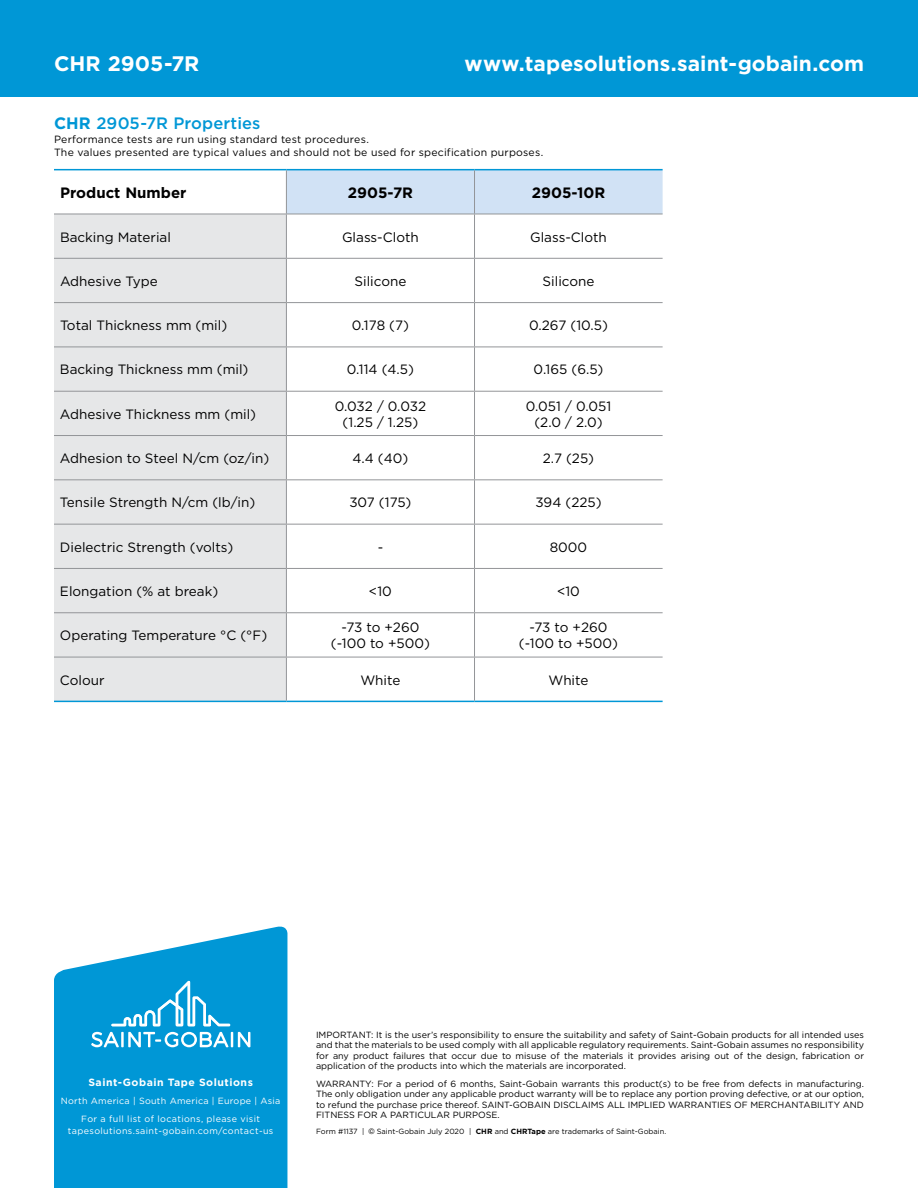
<style>
.page{position:relative;width:918px;height:1188px;background:#fff}
.page>*{position:absolute;margin:0;border:0;box-sizing:border-box;transform-origin:0 0}
.t1{font:700 21px "Gotham";letter-spacing:.005em;color:#fff}
.t2{font:500 16.5px "Gotham";letter-spacing:.005em;color:#0097d6}
.t3{font:700 15px "Gotham";color:#000}
.t4{font:13.5px/16.2px "Gotham";color:#000;text-align:center}
.t5{font:10.5px/13.5px "Gotham";letter-spacing:.02em;color:#000}
.t6{font:700 10.5px "Gotham";letter-spacing:.05em;color:#fff}
.t7{font:9px/10.5px "Gotham";color:#000;text-align:justify}
.t8{font:9px/18px "Gotham";letter-spacing:.04em;color:#fff;text-align:center}
.t9{font:7.5px "Gotham";color:#000}
.s1{font-weight:700}
.s2{font-family:"Century Gothic"}
</style>
<div class="page">
<div style="left:0;top:0;width:918px;height:96px;background:#0097d6"></div>
<svg style="left:54px;top:927px;width:233px;height:261px;background:#18a0d9"></svg>
<svg style="left:91px;top:1032px;width:28px;height:15px"></svg>
<hr style="left:121px;top:1032px;width:3px;height:15px;background:#fff">
<svg style="left:128px;top:1032px;width:122px;height:15px"></svg>
<svg style="left:111px;top:981px;width:119px;height:45px;background:#2da9dd"></svg>
<svg style="left:54px;top:170px;width:609px;height:221px"></svg>
<div style="left:287px;top:170px;width:376px;height:44px;background:#d1e2f5"></div>
<div style="left:54px;top:215px;width:232px;height:486px;background:#e6e7e8"></div>
<svg style="left:287px;top:480px;width:376px;height:221px"></svg>
<hr style="left:54px;top:701px;width:232px;height:1px;background:#0097d6">
<hr style="left:286px;top:701px;width:189px;height:1px;background:#0097d6">
<hr style="left:475px;top:701px;width:188px;height:1px;background:#0097d6">
<hr style="left:54px;top:214px;width:232px;height:1px;background:#939598">
<hr style="left:54px;top:258px;width:232px;height:1px;background:#939598">
<hr style="left:54px;top:302px;width:232px;height:1px;background:#939598">
<hr style="left:54px;top:347px;width:232px;height:1px;background:#939598">
<hr style="left:54px;top:391px;width:232px;height:1px;background:#939598">
<hr style="left:54px;top:435px;width:232px;height:1px;background:#939598">
<hr style="left:54px;top:479px;width:232px;height:1px;background:#939598">
<hr style="left:54px;top:169px;width:232px;height:1px;background:#0097d6">
<hr style="left:286px;top:169px;width:189px;height:1px;background:#0097d6">
<hr style="left:475px;top:169px;width:188px;height:1px;background:#0097d6">
<hr style="left:286px;top:170px;width:1px;height:44px;background:#939598">
<hr style="left:474px;top:170px;width:1px;height:44px;background:#939598">
<hr style="left:286px;top:214px;width:189px;height:1px;background:#939598">
<hr style="left:286px;top:214px;width:1px;height:44px;background:#939598">
<hr style="left:475px;top:214px;width:188px;height:1px;background:#939598">
<hr style="left:474px;top:214px;width:1px;height:44px;background:#939598">
<hr style="left:286px;top:258px;width:189px;height:1px;background:#939598">
<hr style="left:286px;top:259px;width:1px;height:43px;background:#939598">
<hr style="left:475px;top:258px;width:188px;height:1px;background:#939598">
<hr style="left:474px;top:259px;width:1px;height:43px;background:#939598">
<hr style="left:286px;top:302px;width:189px;height:1px;background:#939598">
<hr style="left:286px;top:303px;width:1px;height:44px;background:#939598">
<hr style="left:475px;top:302px;width:188px;height:1px;background:#939598">
<hr style="left:474px;top:303px;width:1px;height:44px;background:#939598">
<hr style="left:286px;top:347px;width:189px;height:1px;background:#939598">
<hr style="left:286px;top:347px;width:1px;height:44px;background:#939598">
<hr style="left:475px;top:347px;width:188px;height:1px;background:#939598">
<hr style="left:474px;top:347px;width:1px;height:44px;background:#939598">
<hr style="left:286px;top:391px;width:189px;height:1px;background:#939598">
<hr style="left:286px;top:392px;width:1px;height:43px;background:#939598">
<hr style="left:475px;top:391px;width:188px;height:1px;background:#939598">
<hr style="left:474px;top:392px;width:1px;height:43px;background:#939598">
<hr style="left:286px;top:435px;width:189px;height:1px;background:#939598">
<hr style="left:286px;top:436px;width:1px;height:43px;background:#939598">
<hr style="left:475px;top:435px;width:188px;height:1px;background:#939598">
<hr style="left:474px;top:436px;width:1px;height:43px;background:#939598">
<hr style="left:286px;top:479px;width:189px;height:1px;background:#939598">
<hr style="left:286px;top:480px;width:1px;height:44px;background:#939598">
<hr style="left:475px;top:479px;width:188px;height:1px;background:#939598">
<hr style="left:474px;top:480px;width:1px;height:44px;background:#939598">
<hr style="left:286px;top:525px;width:1px;height:43px;background:#939598">
<hr style="left:474px;top:525px;width:1px;height:43px;background:#939598">
<hr style="left:286px;top:569px;width:1px;height:43px;background:#939598">
<hr style="left:474px;top:569px;width:1px;height:43px;background:#939598">
<hr style="left:286px;top:613px;width:1px;height:44px;background:#939598">
<hr style="left:474px;top:613px;width:1px;height:44px;background:#939598">
<hr style="left:286px;top:657px;width:1px;height:44px;background:#939598">
<hr style="left:474px;top:657px;width:1px;height:44px;background:#939598">
<hr style="left:54px;top:524px;width:232px;height:1px;background:#939598">
<hr style="left:286px;top:524px;width:189px;height:1px;background:#939598">
<hr style="left:475px;top:524px;width:188px;height:1px;background:#939598">
<hr style="left:54px;top:568px;width:232px;height:1px;background:#939598">
<hr style="left:286px;top:568px;width:189px;height:1px;background:#939598">
<hr style="left:475px;top:568px;width:188px;height:1px;background:#939598">
<hr style="left:54px;top:612px;width:232px;height:1px;background:#939598">
<hr style="left:286px;top:612px;width:189px;height:1px;background:#939598">
<hr style="left:475px;top:612px;width:188px;height:1px;background:#939598">
<hr style="left:54px;top:657px;width:232px;height:1px;background:#939598">
<hr style="left:286px;top:657px;width:189px;height:1px;background:#939598">
<hr style="left:475px;top:657px;width:188px;height:1px;background:#939598">
<h1 class="t1" style="left:54px;top:49px;width:147px">CHR 2905-7R</h1>
<h1 class="t1" style="left:465px;top:49px;width:401px">www.tapesolutions.saint-gobain.com</h1>
<h2 class="t2" style="left:54px;top:113px;width:208px"><span class="s1">CHR</span> 2905-7R Properties</h2>
<p class="t5" style="left:54px;top:132px;width:491px">Performance tests are run using standard test procedures.<br>The values presented are typical values and should not be used for specification purposes.</p>
<h3 class="t3" style="left:60px;top:183px;width:128px">Product Number</h3>
<h3 class="t3" style="left:348px;top:183px;width:67px">2905-7R</h3>
<h3 class="t3" style="left:532px;top:183px;width:75px">2905-10R</h3>
<h3 class="t4" style="left:60px;top:228px;width:112px">Backing Material</h3>
<h3 class="t4" style="left:342px;top:228px;width:78px">Glass-Cloth</h3>
<h3 class="t4" style="left:530px;top:228px;width:78px">Glass-Cloth</h3>
<h3 class="t4" style="left:60px;top:273px;width:99px">Adhesive Type</h3>
<h3 class="t4" style="left:355px;top:273px;width:53px">Silicone</h3>
<h3 class="t4" style="left:543px;top:273px;width:53px">Silicone</h3>
<h3 class="t4" style="left:60px;top:317px;width:169px">Total Thickness mm (mil)</h3>
<h3 class="t4" style="left:352px;top:317px;width:59px">0.178 (7)</h3>
<h3 class="t4" style="left:529px;top:317px;width:80px">0.267 (10.5)</h3>
<h3 class="t4" style="left:60px;top:361px;width:190px">Backing Thickness mm (mil)</h3>
<h3 class="t4" style="left:347px;top:361px;width:69px">0.114 (4.5)</h3>
<h3 class="t4" style="left:534px;top:361px;width:71px">0.165 (6.5)</h3>
<h3 class="t4" style="left:60px;top:406px;width:198px">Adhesive Thickness mm (mil)</h3>
<h3 class="t4" style="left:335px;top:398px;width:93px">0.032 / 0.032 (1.25 / 1.25)</h3>
<h3 class="t4" style="left:526px;top:398px;width:87px">0.051 / 0.051 (2.0 / 2.0)</h3>
<h3 class="t4" style="left:60px;top:450px;width:211px">Adhesion to Steel N/cm (oz/in)</h3>
<h3 class="t4" style="left:353px;top:450px;width:57px">4.4 (40)</h3>
<h3 class="t4" style="left:543px;top:450px;width:53px">2.7 (25)</h3>
<h3 class="t4" style="left:60px;top:494px;width:197px">Tensile Strength N/cm (lb/in)</h3>
<h3 class="t4" style="left:349px;top:494px;width:64px">307 (175)</h3>
<h3 class="t4" style="left:535px;top:494px;width:68px">394 (225)</h3>
<h3 class="t4" style="left:60px;top:539px;width:175px">Dielectric Strength (volts)</h3>
<h3 class="t4" style="left:378px;top:539px;width:7px">-</h3>
<h3 class="t4" style="left:550px;top:539px;width:39px">8000</h3>
<h3 class="t4" style="left:60px;top:583px;width:160px">Elongation (% at break)</h3>
<h3 class="t4" style="left:369px;top:583px;width:24px">&lt;10</h3>
<h3 class="t4" style="left:557px;top:583px;width:24px">&lt;10</h3>
<h3 class="t4" style="left:60px;top:627px;width:209px">Operating Temperature °C (°F)</h3>
<h3 class="t4" style="left:331px;top:619px;width:101px">-73 to +260 (-100 to +500)</h3>
<h3 class="t4" style="left:519px;top:619px;width:101px">-73 to +260 (-100 to +500)</h3>
<h3 class="t4" style="left:60px;top:671px;width:46px">Colour</h3>
<h3 class="t4" style="left:360px;top:671px;width:41px">White</h3>
<h3 class="t4" style="left:549px;top:671px;width:41px">White</h3>
<p class="t6" style="left:88px;top:1075px;width:166px">Saint-Gobain Tape Solutions</p>
<p class="t8" style="left:61px;top:1092px;width:221px">North America | South America | Europe | Asia<br>For a full list of locations, please visit</p>
<p class="t8" style="left:68px;top:1122px;width:207px">tapesolutions.saint-gobain.com/contact-us</p>
<p class="t7" style="left:316px;top:1029px;width:550px">IMPORTANT: It is the user’s responsibility to ensure the suitability and safety of Saint-Gobain products for all intended uses and that the materials to be used comply with all applicable regulatory requirements. Saint-Gobain assumes no responsibility for any product failures that occur due to misuse of the materials it provides arising out of the design, fabrication or application of the products into which the materials are incorporated.</p>
<p class="t7" style="left:316px;top:1078px;width:549px">WARRANTY: For a period of 6 months, Saint-Gobain warrants this product(s) to be free from defects in manufacturing.<br>The only obligation under any applicable product warranty will be to replace any portion proving defective, or at our option, to refund the purchase price thereof. SAINT-GOBAIN DISCLAIMS ALL IMPLIED WARRANTIES OF MERCHANTABILITY AND FITNESS FOR A PARTICULAR PURPOSE.</p>
<p class="t9" style="left:316px;top:1126px;width:352px">Form #1137 | <span class="s2">©</span> Saint-Gobain July 2020 | <span class="s1">CHR</span> and <span class="s1">CHRTape</span> are trademarks of Saint-Gobain.</p>
</div>
